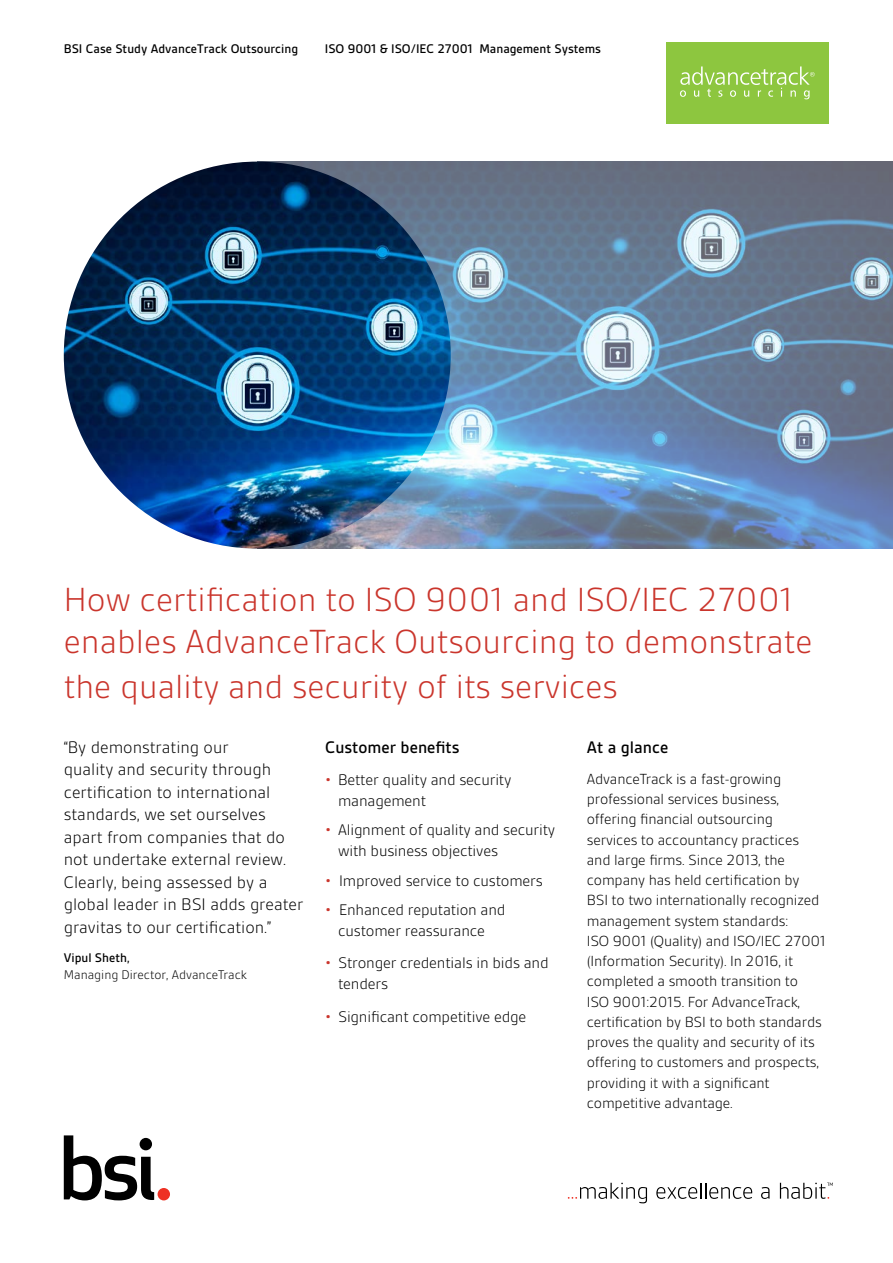
<style>
.page{position:relative;width:893px;height:1263px;background:#fff}
.page>*{position:absolute;margin:0;border:0;box-sizing:border-box;transform-origin:0 0}
.t1{font:300 36px/43.5px "BSI Gesta";color:#ca352c}
.t2{font:300 18px/22.5px "BSI Gesta";color:#000}
.t3{font:500 18px "BSI Gesta";color:#000}
.t4{font:300 16.5px/21px "BSI Gesta";letter-spacing:-.01em;color:#000}
.t5{font:300 15.75px/20.2px "BSI Gesta";letter-spacing:-.01em;color:#000}
.t6{font:500 13.5px "BSI Gesta";color:#000}
.t7{font:300 13.5px "BSI Gesta";color:#000}
.s1{color:#ca352c}
</style>
<div class="page">
<svg style="left:64px;top:1135px;width:90px;height:65px"></svg>
<div style="left:158px;top:1188px;width:12px;height:12px;background:#ee3124;border-radius:50%"></div>
<svg style="left:568px;top:1182px;width:79px;height:21px"></svg>
<svg style="left:656px;top:1183px;width:96px;height:16px"></svg>
<svg style="left:761px;top:1187px;width:8px;height:12px"></svg>
<svg style="left:780px;top:1182px;width:53px;height:17px"></svg>
<img style="left:271px;top:162px;width:622px;height:387px">
<img style="left:64px;top:162px;width:387px;height:387px;border-radius:193px">
<div style="left:666px;top:42px;width:163px;height:82px;background:#8dc63f"></div>
<svg style="left:680px;top:66px;width:135px;height:33px"></svg>
<p class="t6" style="left:64px;top:41px;width:236px">BSI Case Study AdvanceTrack Outsourcing</p>
<p class="t6" style="left:325px;top:41px;width:278px">ISO 9001 &amp; ISO/IEC 27001 Management Systems</p>
<h1 class="t1" style="left:64px;top:577px;width:750px">How certification to ISO 9001 and ISO/IEC 27001 enables AdvanceTrack Outsourcing to demonstrate the quality and security of its services</h1>
<p class="t3" style="left:325px;top:738px;width:136px">Customer benefits</p>
<p class="t4" style="left:338px;top:769px;width:175px;text-indent:-13px"><span class="s1">•</span> Better quality and security management</p>
<p class="t4" style="left:338px;top:819px;width:219px;text-indent:-13px"><span class="s1">•</span> Alignment of quality and security with business objectives</p>
<p class="t4" style="left:325px;top:870px;width:219px"><span class="s1">•</span> Improved service to customers</p>
<p class="t4" style="left:325px;top:899px;width:182px;text-align:center"><span class="s1">•</span> Enhanced reputation and customer reassurance</p>
<p class="t4" style="left:338px;top:952px;width:212px;text-indent:-13px"><span class="s1">•</span> Stronger credentials in bids and tenders</p>
<p class="t4" style="left:325px;top:1006px;width:203px"><span class="s1">•</span> Significant competitive edge</p>
<p class="t2" style="left:64px;top:736px;width:241px">“By demonstrating our<br>quality and security through certification to international standards, we set ourselves apart from companies that do not undertake external review.<br>Clearly, being assessed by a global leader in BSI adds greater gravitas to our certification.”</p>
<p class="t6" style="left:64px;top:951px;width:67px">Vipul Sheth,</p>
<p class="t7" style="left:64px;top:967px;width:185px">Managing Director, AdvanceTrack</p>
<p class="t3" style="left:587px;top:738px;width:83px">At a glance</p>
<p class="t5" style="left:587px;top:769px;width:241px">AdvanceTrack is a fast-growing professional services business, offering financial outsourcing services to accountancy practices and large firms. Since 2013, the company has held certification by<br>BSI to two internationally recognized management system standards:<br>ISO 9001 (Quality) and ISO/IEC 27001 (Information Security). In 2016, it completed a smooth transition to<br>ISO 9001:2015. For AdvanceTrack, certification by BSI to both standards proves the quality and security of its offering to customers and prospects, providing it with a significant competitive advantage.</p>
</div>
